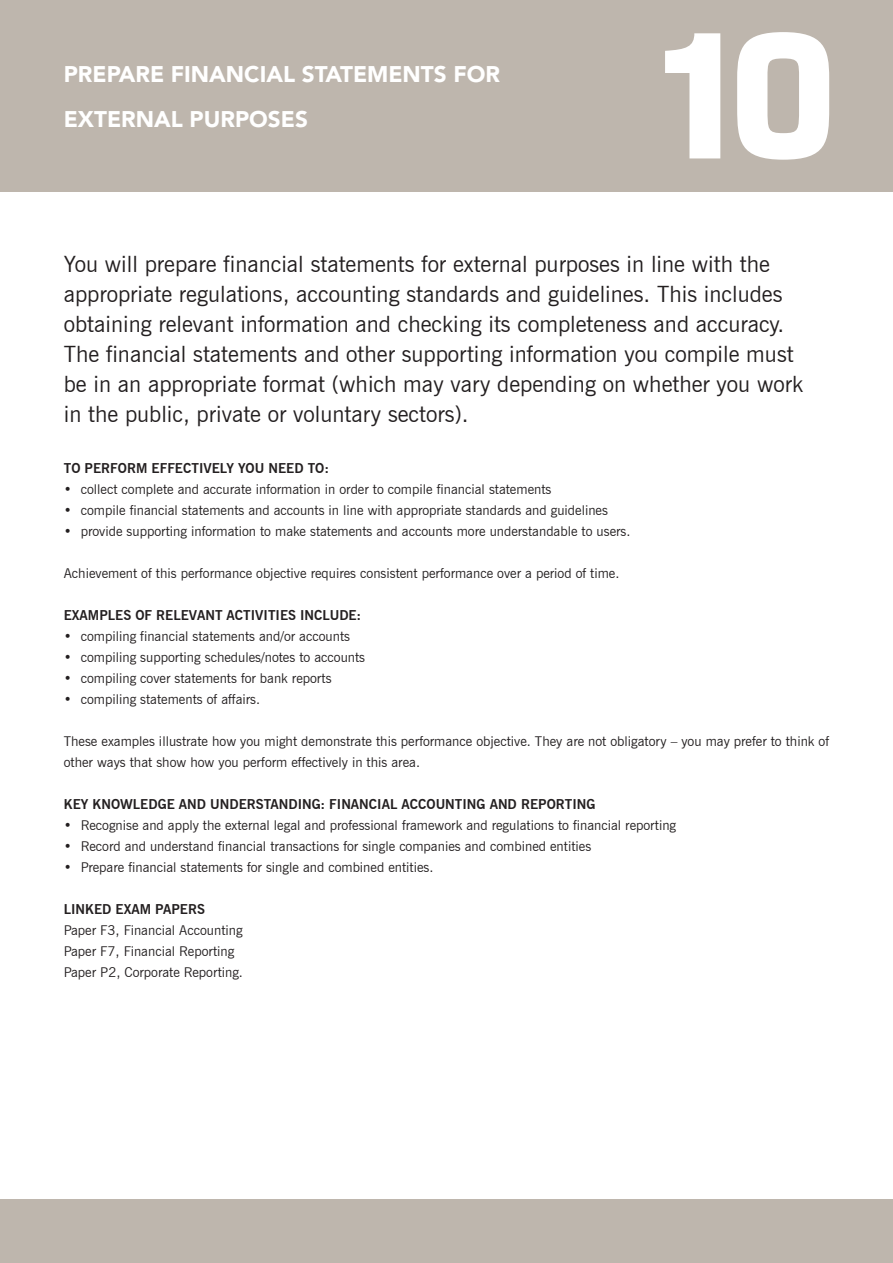
<style>
.page{position:relative;width:893px;height:1263px;background:#fff}
.page>*{position:absolute;margin:0;border:0;box-sizing:border-box;transform-origin:0 0}
.t1{font:22.5px/30px "News Gothic BT";color:#231f20}
.t2{font:900 22.5px "Avenir";color:#fff}
.t3{font:13.5px/21px "News Gothic BT";color:#231f20}
.t4{font:700 13.5px "News Gothic BT";color:#231f20}
</style>
<div class="page">
<div style="left:0;top:0;width:893px;height:191px;background:#beb6ad"></div>
<div style="left:0;top:1199px;width:893px;height:64px;background:#beb6ad"></div>
<svg style="left:665px;top:32px;width:164px;height:128px"></svg>
<p class="t2" style="left:64px;top:60px;width:438px">PREPARE FINANCIAL STATEMENTS FOR</p>
<p class="t2" style="left:64px;top:105px;width:246px">EXTERNAL PURPOSES</p>
<p class="t1" style="left:64px;top:249px;width:722px">You will prepare financial statements for external purposes in line with the appropriate regulations, accounting standards and guidelines. This includes obtaining relevant information and checking its completeness and accuracy.</p>
<p class="t1" style="left:64px;top:339px;width:731px">The financial statements and other supporting information you compile must</p>
<p class="t1" style="left:64px;top:369px;width:741px">be in an appropriate format (which may vary depending on whether you work</p>
<p class="t1" style="left:64px;top:399px;width:406px">in the public, private or voluntary sectors).</p>
<p class="t4" style="left:64px;top:460px;width:267px">TO PERFORM EFFECTIVELY YOU NEED TO:</p>
<p class="t3" style="left:64px;top:479px;width:489px">• collect complete and accurate information in order to compile financial statements</p>
<p class="t3" style="left:64px;top:500px;width:546px">• compile financial statements and accounts in line with appropriate standards and guidelines</p>
<p class="t3" style="left:64px;top:521px;width:568px">• provide supporting information to make statements and accounts more understandable to users.</p>
<p class="t3" style="left:64px;top:563px;width:557px">Achievement of this performance objective requires consistent performance over a period of time.</p>
<p class="t4" style="left:64px;top:607px;width:299px">EXAMPLES OF RELEVANT ACTIVITIES INCLUDE:</p>
<p class="t3" style="left:64px;top:626px;width:288px">• compiling financial statements and/or accounts</p>
<p class="t3" style="left:64px;top:647px;width:303px">• compiling supporting schedules/notes to accounts</p>
<p class="t3" style="left:64px;top:668px;width:269px">• compiling cover statements for bank reports</p>
<p class="t3" style="left:64px;top:689px;width:198px">• compiling statements of affairs.</p>
<p class="t3" style="left:64px;top:731px;width:767px">These examples illustrate how you might demonstrate this performance objective. They are not obligatory – you may prefer to think of other ways that show how you perform effectively in this area.</p>
<p class="t4" style="left:64px;top:796px;width:533px">KEY KNOWLEDGE AND UNDERSTANDING: FINANCIAL ACCOUNTING AND REPORTING</p>
<p class="t3" style="left:64px;top:815px;width:614px">• Recognise and apply the external legal and professional framework and regulations to financial reporting</p>
<p class="t3" style="left:64px;top:836px;width:529px">• Record and understand financial transactions for single companies and combined entities</p>
<p class="t3" style="left:64px;top:857px;width:371px">• Prepare financial statements for single and combined entities.</p>
<p class="t4" style="left:64px;top:901px;width:143px">LINKED EXAM PAPERS</p>
<p class="t3" style="left:64px;top:920px;width:180px">Paper F3, Financial Accounting</p>
<p class="t3" style="left:64px;top:941px;width:172px">Paper F7, Financial Reporting</p>
<p class="t3" style="left:64px;top:962px;width:181px">Paper P2, Corporate Reporting.</p>
</div>
